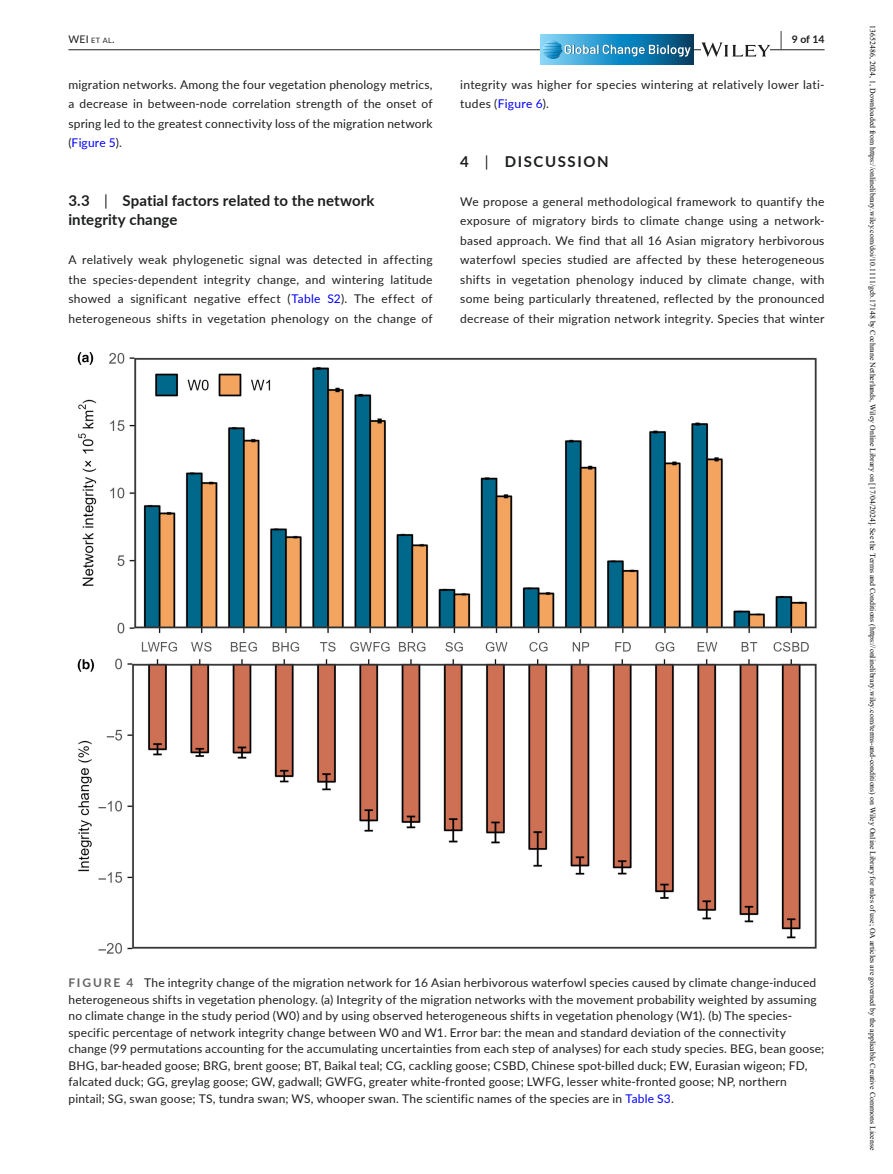
<style>
.page{position:relative;width:893px;height:1174px;background:#fff}
.page>*{position:absolute;margin:0;border:0;box-sizing:border-box;transform-origin:0 0}
.t1{font:700 15px "Lato";letter-spacing:.01em;color:#1d1e1f}
.t2{font:15px "Lato Bold 2";letter-spacing:.005em;color:#1d1e1f}
.t3{font:700 15px "Lato";letter-spacing:.11em;color:#1d1e1f}
.t4{font:12px/19.5px "Lato";letter-spacing:.015em;color:#1d1e1f;text-align:justify}
.t5{font:12px/19.5px "Lato Regular 2";letter-spacing:.025em;color:#1d1e1f}
.t6{font:12px "Lato Regular 2";letter-spacing:.015em;color:#00f}
.t7{font:10.5px "Lato Regular 2";color:#1d1e1f}
.t8{font:700 10.5px "Lato";color:#1d1e1f}
.t9{font:7.8px "Times New Roman";color:#000}
.s1{font-family:"Lato";font-size:7.35px}
.s2{font-family:"Lato Bold 2";font-weight:400;font-size:19.5px}
.s3{font-family:"Lato";color:#1d1e1f}
.s4{color:#1d1e1f}
.s5{font-family:"Lato"}
.s6{color:#00f}
.s7{font-family:"Lato Regular 2";font-weight:400}
.s8{font-family:"Lato Regular 2";color:#00f}
.s9{font-weight:700;color:#636464}
.s10{font-family:"Lato Regular 2"}
</style>
<div class="page">
<hr style="left:68px;top:49px;width:756px;height:1px;background:#1d1e1f">
<svg style="left:541px;top:64px;width:153px;height:1px"></svg>
<svg style="left:541px;top:35px;width:153px;height:29px;background:#2b8bbb"></svg>
<svg style="left:543px;top:40px;width:148px;height:19px;background:#4799c1"></svg>
<svg style="left:701px;top:42px;width:69px;height:15px"></svg>
<img style="left:77px;top:352px;width:740px;height:602px">
<p class="t7" style="left:68px;top:31px;width:48px">WEI <span class="s1">et al</span>.</p>
<p class="t8" style="left:780px;top:31px;width:46px"><span class="s2">|</span> 9 of 14</p>
<p class="t4" style="left:68px;top:74px;width:366px">migration networks. Among the four vegetation phenology metrics, a decrease in between-node correlation strength of the onset of spring led to the greatest connectivity loss of the migration network</p>
<p class="t6" style="left:68px;top:134px;width:55px"><span class="s3">(</span>Figure 5<span class="s4">).</span></p>
<p class="t5" style="left:460px;top:74px;width:366px">integrity was higher for species wintering at relatively lower lati&shy;<span class="s5">tudes (</span><span class="s6">Figure 6</span>).</p>
<p class="t1" style="left:68px;top:189px;width:308px">3.3 <span class="s7">|</span> Spatial factors related to the network</p>
<p class="t2" style="left:68px;top:209px;width:111px">integrity change</p>
<p class="t4" style="left:68px;top:249px;width:366px">A relatively weak phylogenetic signal was detected in affecting the species-dependent integrity change, and wintering latitude showed a significant negative effect (<span class="s6">Table</span> <span class="s8">S2</span>). The effect of</p>
<p class="t5" style="left:68px;top:308px;width:366px">heterogeneous shifts in vegetation phenology on the change of</p>
<p class="t3" style="left:460px;top:150px;width:150px">4 <span class="s7">|</span> DISCUSSION</p>
<p class="t4" style="left:460px;top:191px;width:366px">We propose a general methodological framework to quantify the exposure of migratory birds to climate change using a network&shy;based approach. We find that all 16 Asian migratory herbivorous</p>
<p class="t5" style="left:460px;top:249px;width:366px">waterfowl species studied are affected by these heterogeneous</p>
<p class="t4" style="left:460px;top:269px;width:366px">shifts in vegetation phenology induced by climate change, with some being particularly threatened, reflected by the pronounced decrease of their migration network integrity. Species that winter</p>
<p class="t4" style="left:68px;top:974px;width:757px;line-height:16.5px;text-align:left"><span class="s9">FIGURE 4</span> The integrity change of the migration network for 16 Asian herbivorous waterfowl species caused by climate change-induced heterogeneous shifts in vegetation phenology. (a) Integrity of the migration networks with the movement probability weighted by assuming no climate change in the study period (W0) and by using observed heterogeneous shifts in vegetation phenology (W1). (b) The species&shy;specific percentage of network integrity change between W0 and W1. Error bar: the mean and standard deviation of the connectivity change (99 permutations accounting for the accumulating uncertainties from each step of analyses) for each study species. BEG, bean goose; BHG, bar-headed goose; BRG, brent goose; BT, Baikal teal; CG, cackling goose; CSBD, Chinese spot-billed duck; EW, Eurasian wigeon; FD, falcated duck; GG, greylag goose; GW, gadwall; GWFG, greater white-fronted goose; LWFG, lesser white-fronted goose; NP, northern pintail; SG, swan goose; TS, tundra swan; WS, whooper swan. The scientific names of the species are in <span class="s6">Table</span> <span class="s8">S3</span><span class="s10">.</span></p>
<p class="t9" style="left:878px;top:25px;width:1126px;rotate:90deg">13652486, 2024, 1, Downloaded from https://onlinelibrary.wiley.com/doi/10.1111/gcb.17148 by Cochrane Netherlands, Wiley Online Library on [17/04/2024]. See the Terms and Conditions (https://onlinelibrary.wiley.com/terms-and-conditions) on Wiley Online Library for rules of use; OA articles are governed by the applicable Creative Commons License</p>
</div>
